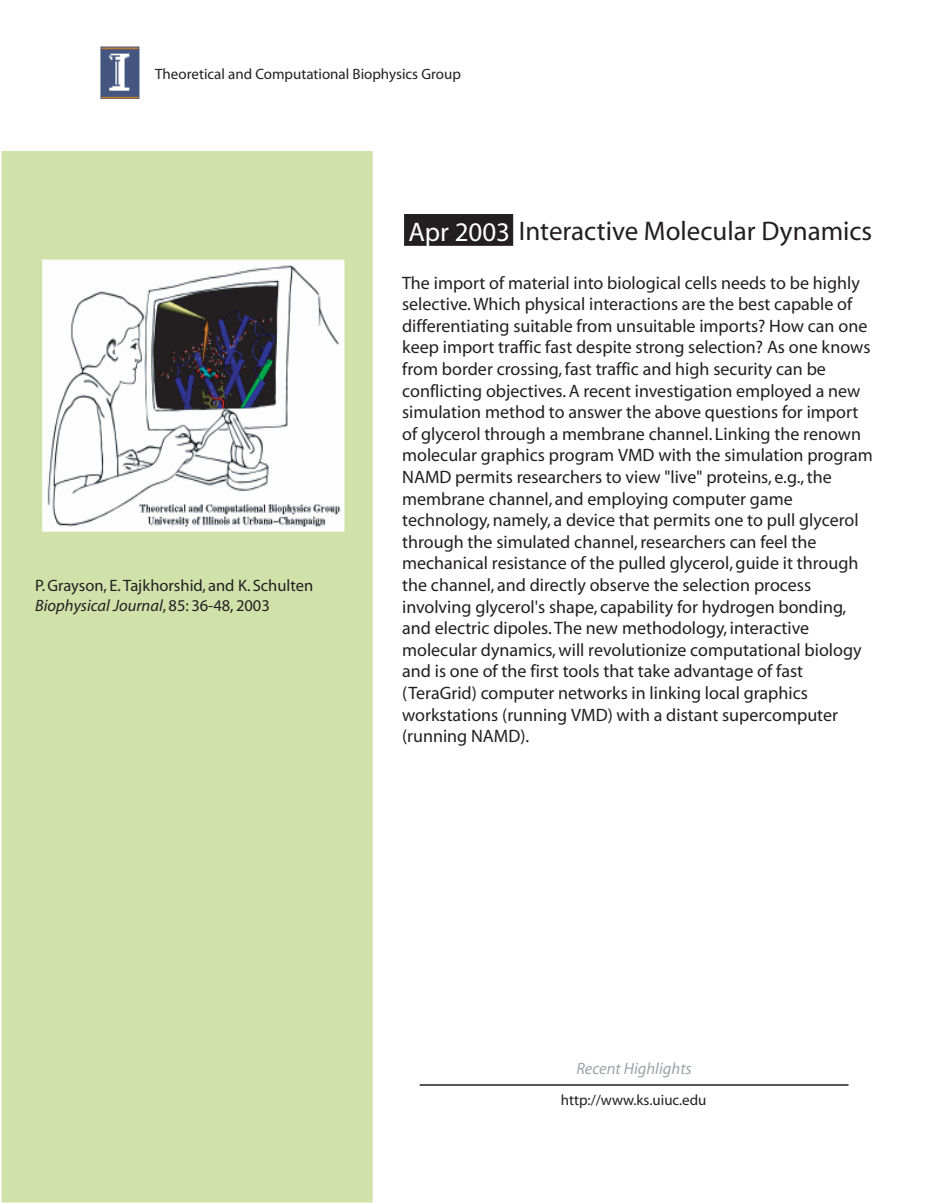
<style>
.page{position:relative;width:930px;height:1204px;background:#fff}
.page>*{position:absolute;margin:0;border:0;box-sizing:border-box;transform-origin:0 0}
.t1{font:27px "Myriad";color:#231f20}
.t2{font:18px/21.6px "Myriad";color:#231f20}
.t3{font:16.5px/19.8px "Myriad";color:#231f20}
.t4{font:italic 16.5px "Myriad";color:#9ca4a5}
.t5{font:700 15px "Helvetica";color:#231f20}
.t6{font:15px "Myriad";color:#231f20}
.s1{font-style:italic}
.s2{color:#fff}
</style>
<div class="page">
<div style="left:1px;top:150px;width:372px;height:1053px;background:#d0e1aa"></div>
<div style="left:0;top:149px;width:374px;height:1055px;border:2px solid #fff"></div>
<svg style="left:419px;top:1084px;width:430px;height:2px"></svg>
<div style="left:404px;top:214px;width:109px;height:32px;background:#231f20"></div>
<img style="left:100px;top:46px;width:39px;height:53px">
<img style="left:42px;top:260px;width:302px;height:272px">
<p class="t5" style="left:155px;top:66px;width:307px">Theoretical and Computational Biophysics Group</p>
<p class="t3" style="left:35px;top:576px;width:279px">P. Grayson, E. Tajkhorshid, and K. Schulten<br><span class="s1">Biophysical Journal</span>, 85: 36-48, 2003</p>
<h1 class="t1" style="left:408px;top:217px;width:465px"><span class="s2">Apr 2003</span> Interactive Molecular Dynamics</h1>
<p class="t2" style="left:402px;top:273px;width:472px">The import of material into biological cells needs to be highly selective. Which physical interactions are the best capable of differentiating suitable from unsuitable imports? How can one keep import traffic fast despite strong selection? As one knows from border crossing, fast traffic and high security can be conflicting objectives. A recent investigation employed a new simulation method to answer the above questions for import of glycerol through a membrane channel. Linking the renown molecular graphics program VMD with the simulation program NAMD permits researchers to view "live" proteins, e.g., the membrane channel, and employing computer game technology, namely, a device that permits one to pull glycerol through the simulated channel, researchers can feel the mechanical resistance of the pulled glycerol, guide it through the channel, and directly observe the selection process involving glycerol's shape, capability for hydrogen bonding, and electric dipoles. The new methodology, interactive molecular dynamics, will revolutionize computational biology and is one of the first tools that take advantage of fast (TeraGrid) computer networks in linking local graphics workstations (running VMD) with a distant supercomputer (running NAMD).</p>
<p class="t4" style="left:576px;top:1060px;width:117px">Recent Highlights</p>
<p class="t6" style="left:561px;top:1092px;width:147px">http://www.ks.uiuc.edu</p>
</div>
